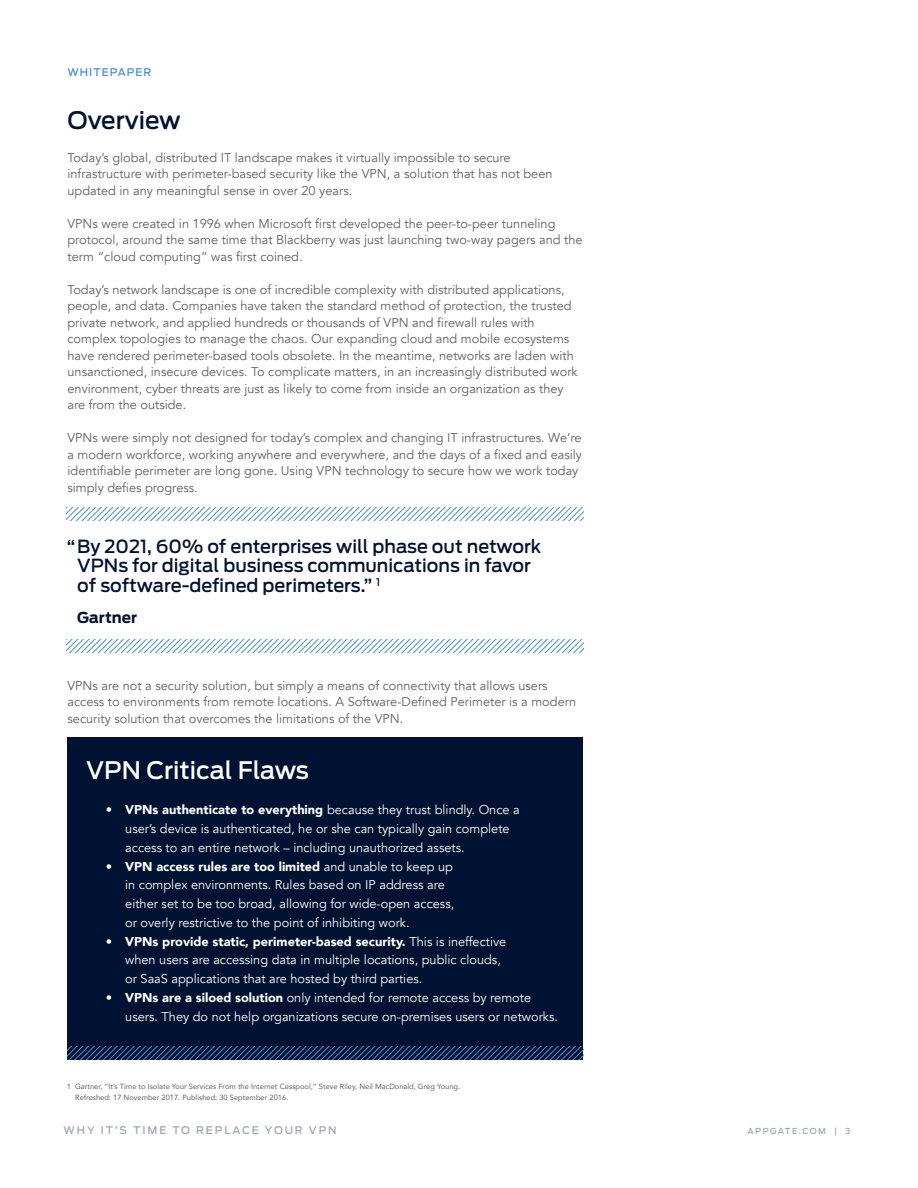
<style>
.page{position:relative;width:918px;height:1188px;background:#fff}
.page>*{position:absolute;margin:0;border:0;box-sizing:border-box;transform-origin:0 0}
.t1{font:500 24px "Antenna";color:#fff}
.t2{font:500 24px "Antenna";color:#001231}
.t3{font:500 18px/19.5px "Antenna";color:#001231}
.t4{font:700 15px "Antenna";color:#001231}
.t5{font:12.75px/16.5px "Avenir";color:#606065}
.t6{font:12.75px/18.8px "Avenir";color:#fff}
.t7{font:500 10.5px "Antenna";letter-spacing:.18em;color:#9da6b7}
.t8{font:500 10.5px "Antenna";letter-spacing:.1em;color:#4891ce}
.t9{font:500 8.25px "Antenna";letter-spacing:.175em;color:#9da6b7}
.t10{font:7.5px/10.5px "Avenir";color:#606065}
.s1{font-weight:900}
</style>
<div class="page">
<svg style="left:67px;top:508px;width:517px;height:13px"></svg>
<svg style="left:67px;top:639px;width:517px;height:13px"></svg>
<div style="left:68px;top:737px;width:515px;height:322px;background:#001231"></div>
<svg style="left:68px;top:1047px;width:516px;height:12px"></svg>
<p class="t8" style="left:68px;top:66px;width:85px">WHITEPAPER</p>
<h1 class="t2" style="left:68px;top:106px;width:115px">Overview</h1>
<p class="t5" style="left:68px;top:149px;width:487px">Today’s global, distributed IT landscape makes it virtually impossible to secure infrastructure with perimeter-based security like the VPN, a solution that has not been updated in any meaningful sense in over 20 years.</p>
<p class="t5" style="left:68px;top:215px;width:517px">VPNs were created in 1996 when Microsoft first developed the peer-to-peer tunneling protocol, around the same time that Blackberry was just launching two-way pagers and the term “cloud computing” was first coined.</p>
<p class="t5" style="left:68px;top:281px;width:512px">Today’s network landscape is one of incredible complexity with distributed applications, people, and data. Companies have taken the standard method of protection, the trusted private network, and applied hundreds or thousands of VPN and firewall rules with complex topologies to manage the chaos. Our expanding cloud and mobile ecosystems have rendered perimeter-based tools obsolete. In the meantime, networks are laden with unsanctioned, insecure devices. To complicate matters, in an increasingly distributed work environment, cyber threats are just as likely to come from inside an organization as they are from the outside.</p>
<p class="t5" style="left:68px;top:430px;width:516px">VPNs were simply not designed for today’s complex and changing IT infrastructures. We’re a modern workforce, working anywhere and everywhere, and the days of a fixed and easily identifiable perimeter are long gone. Using VPN technology to secure how we work today simply defies progress.</p>
<h2 class="t3" style="left:77px;top:536px;width:465px;text-indent:-10px">“By 2021, 60% of enterprises will phase out network<br>VPNs for digital business communications in favor of software-defined perimeters.” <sup>1</sup></h2>
<p class="t4" style="left:77px;top:609px;width:61px">Gartner</p>
<p class="t5" style="left:68px;top:677px;width:510px">VPNs are not a security solution, but simply a means of connectivity that allows users access to environments from remote locations. A Software-Defined Perimeter is a modern security solution that overcomes the limitations of the VPN.</p>
<h1 class="t1" style="left:86px;top:756px;width:224px">VPN Critical Flaws</h1>
<p class="t6" style="left:125px;top:801px;width:396px;text-indent:-19px"><span class="s1">• VPNs authenticate to everything</span> because they trust blindly. Once a user’s device is authenticated, he or she can typically gain complete access to an entire network – including unauthorized assets.</p>
<p class="t6" style="left:125px;top:857px;width:331px;text-indent:-19px"><span class="s1">• VPN access rules are too limited</span> and unable to keep up in complex environments. Rules based on IP address are either set to be too broad, allowing for wide-open access, or overly restrictive to the point of inhibiting work.</p>
<p class="t6" style="left:125px;top:932px;width:383px;text-indent:-19px"><span class="s1">• VPNs provide static, perimeter-based security.</span> This is ineffective when users are accessing data in multiple locations, public clouds, or SaaS applications that are hosted by third parties.</p>
<p class="t6" style="left:125px;top:988px;width:434px;text-indent:-19px"><span class="s1">• VPNs are a siloed solution</span> only intended for remote access by remote users. They do not help organizations secure on-premises users or networks.</p>
<p class="t10" style="left:75px;top:1081px;width:387px;text-indent:-8px">1 Gartner, “It’s Time to Isolate Your Services From the Internet Cesspool,” Steve Riley, Neil MacDonald, Greg Young.<br>Refreshed: 17 November 2017. Published: 30 September 2016.</p>
<p class="t7" style="left:63px;top:1124px;width:275px">WHY IT’S TIME TO REPLACE YOUR VPN</p>
<p class="t9" style="left:747px;top:1126px;width:105px">APPGATE.COM | 3</p>
</div>
